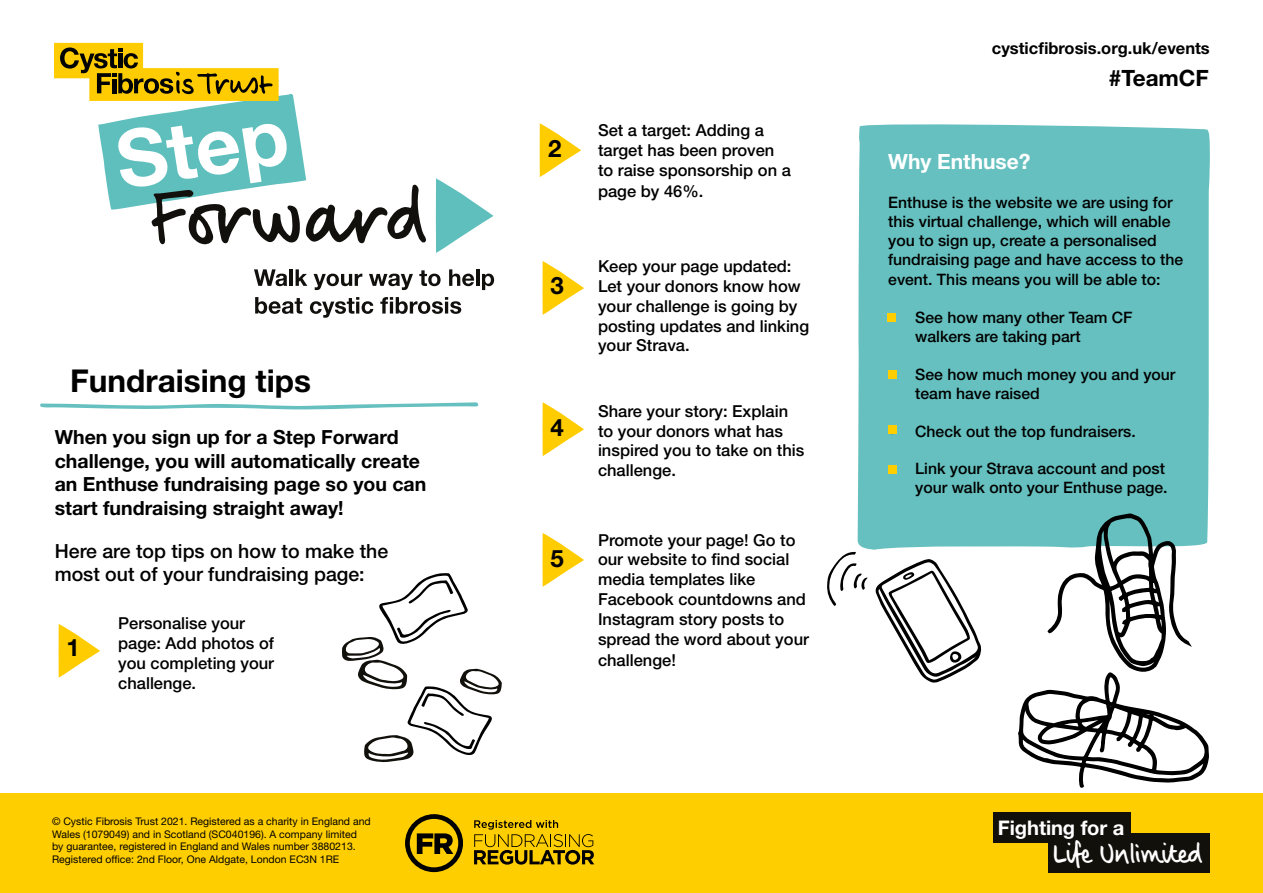
<style>
.page{position:relative;width:1263px;height:893px;background:#fff}
.page>*{position:absolute;margin:0;border:0;box-sizing:border-box;transform-origin:0 0}
.t1{font:700 31.5px "Helvetica Neue LT Std";color:#000}
.t2{font:700 24px "Helvetica Neue LT Std";color:#000}
.t3{font:23.7px "CF Script";letter-spacing:-.025em;color:#fff}
.t4{font:700 22.5px "Helvetica Neue LT Std";color:#000}
.t5{font:700 21px "Helvetica Neue LT Std";color:#fff}
.t6{font:700 20.1px "Helvetica Neue LT";letter-spacing:-.005em;color:#fff}
.t7{font:700 19.5px/23.4px "Helvetica Neue LT Std";color:#000}
.t8{font:500 19.5px/23.4px "Helvetica Neue LT Std";color:#000}
.t9{font:500 16.5px/19.8px "Helvetica Neue LT Std";color:#000}
.t10{font:700 16.5px "Helvetica Neue LT Std";color:#000}
.t11{font:500 15.75px/19px "Helvetica Neue LT Std";color:#000}
.t12{font:10.5px/12.6px "Helvetica Neue LT Std";color:#000}
</style>
<div class="page">
<svg style="left:59px;top:624px;width:41px;height:54px"></svg>
<svg style="left:542px;top:533px;width:42px;height:54px"></svg>
<svg style="left:542px;top:402px;width:42px;height:54px"></svg>
<svg style="left:542px;top:261px;width:42px;height:54px"></svg>
<svg style="left:540px;top:123px;width:41px;height:54px"></svg>
<div style="left:858px;top:124px;width:352px;height:426px;background:#65c0bf"></div>
<div style="left:0;top:793px;width:1263px;height:100px;background:#ffce00"></div>
<svg style="left:254px;top:269px;width:33px;height:17px"></svg>
<hr style="left:289px;top:269px;width:4px;height:17px;background:#11100d">
<svg style="left:296px;top:269px;width:11px;height:17px"></svg>
<svg style="left:314px;top:274px;width:48px;height:16px"></svg>
<svg style="left:369px;top:274px;width:44px;height:16px"></svg>
<svg style="left:419px;top:270px;width:22px;height:16px"></svg>
<svg style="left:449px;top:269px;width:25px;height:17px"></svg>
<hr style="left:476px;top:269px;width:3px;height:17px;background:#11100d">
<svg style="left:482px;top:274px;width:12px;height:16px"></svg>
<svg style="left:255px;top:297px;width:47px;height:17px"></svg>
<svg style="left:310px;top:297px;width:63px;height:21px"></svg>
<svg style="left:380px;top:297px;width:81px;height:17px"></svg>
<svg style="left:436px;top:178px;width:57px;height:75px"></svg>
<svg style="left:54px;top:43px;width:372px;height:202px"></svg>
<div style="left:993px;top:812px;width:137px;height:31px;background:#12100b"></div>
<svg style="left:405px;top:814px;width:58px;height:58px"></svg>
<svg style="left:474px;top:820px;width:120px;height:45px"></svg>
<svg style="left:875px;top:559px;width:107px;height:124px"></svg>
<svg style="left:827px;top:551px;width:40px;height:55px"></svg>
<svg style="left:342px;top:573px;width:160px;height:189px"></svg>
<div style="left:887px;top:313px;width:9px;height:8px;background:#ffce00"></div>
<div style="left:888px;top:370px;width:9px;height:8px;background:#ffce00"></div>
<div style="left:888px;top:425px;width:9px;height:9px;background:#ffce00"></div>
<svg style="left:40px;top:402px;width:439px;height:8px"></svg>
<div style="left:888px;top:465px;width:9px;height:9px;background:#ffce00"></div>
<svg style="left:1018px;top:731px;width:192px;height:142px"></svg>
<svg style="left:1019px;top:515px;width:188px;height:271px"></svg>
<svg style="left:1045px;top:302px;width:147px;height:450px"></svg>
<h1 class="t1" style="left:70px;top:362px;width:242px">Fundraising tips</h1>
<p class="t7" style="left:55px;top:425px;width:373px">When you sign up for a Step Forward challenge, you will automatically create an Enthuse fundraising page so you can start fundraising straight away!</p>
<p class="t8" style="left:55px;top:539px;width:335px">Here are top tips on how to make the most out of your fundraising page:</p>
<h2 class="t2" style="left:66px;top:632px;width:15px">1</h2>
<p class="t9" style="left:118px;top:613px;width:157px">Personalise your page: Add photos of you completing your challenge.</p>
<p class="t12" style="left:52px;top:815px;width:320px">© Cystic Fibrosis Trust 2021. Registered as a charity in England and Wales (1079049) and in Scotland (SC040196). A company limited by guarantee, registered in England and Wales number 3880213.<br>Registered office: 2nd Floor, One Aldgate, London EC3N 1RE</p>
<h2 class="t2" style="left:548px;top:133px;width:15px">2</h2>
<h2 class="t2" style="left:550px;top:271px;width:15px">3</h2>
<h2 class="t2" style="left:550px;top:413px;width:15px">4</h2>
<h2 class="t2" style="left:550px;top:543px;width:15px">5</h2>
<p class="t9" style="left:598px;top:120px;width:194px">Set a target: Adding a target has been proven to raise sponsorship on a</p>
<p class="t9" style="left:598px;top:181px;width:107px">page by 46%.</p>
<p class="t9" style="left:598px;top:256px;width:213px">Keep your page updated:<br>Let your donors know how your challenge is going by posting updates and linking your Strava.</p>
<p class="t9" style="left:598px;top:401px;width:208px">Share your story: Explain to your donors what has inspired you to take on this challenge.</p>
<p class="t9" style="left:598px;top:530px;width:212px">Promote your page! Go to our website to find social media templates like<br>Facebook countdowns and<br>Instagram story posts to spread the word about your</p>
<p class="t9" style="left:598px;top:650px;width:79px">challenge!</p>
<p class="t10" style="left:992px;top:38px;width:219px">cysticfibrosis.org.uk/events</p>
<h3 class="t4" style="left:1109px;top:64px;width:101px">#TeamCF</h3>
<p class="t5" style="left:888px;top:149px;width:144px">Why Enthuse?</p>
<p class="t11" style="left:888px;top:193px;width:297px">Enthuse is the website we are using for this virtual challenge, which will enable you to sign up, create a personalised fundraising page and have access to the event. This means you will be able to:</p>
<p class="t11" style="left:915px;top:308px;width:219px;text-indent:-27px">• See how many other Team CF walkers are taking part</p>
<p class="t11" style="left:915px;top:365px;width:262px;text-indent:-27px">• See how much money you and your team have raised</p>
<p class="t11" style="left:888px;top:421px;width:249px">• Check out the top fundraisers.</p>
<p class="t11" style="left:888px;top:459px;width:281px;text-align:right">• Link your Strava account and post your walk onto your Enthuse page.</p>
<p class="t6" style="left:998px;top:815px;width:128px">Fighting for a</p>
<h3 class="t3" style="left:1052px;top:835px;width:151px">Life Unlimited</h3>
</div>
